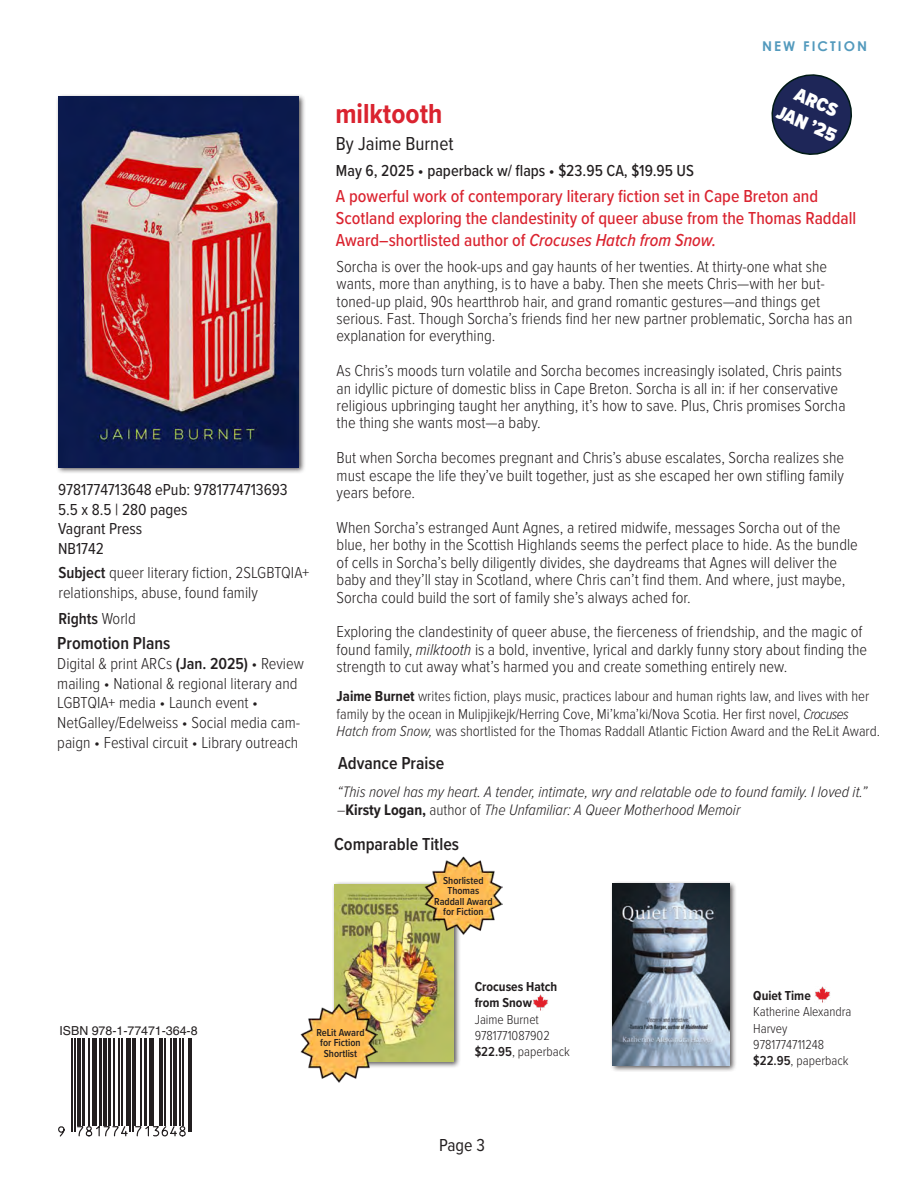
<style>
.page{position:relative;width:924px;height:1194px;background:#fff}
.page>*{position:absolute;margin:0;border:0;box-sizing:border-box;transform-origin:0 0}
.t1{font:700 28.5px "Proxima Nova Cond";color:#da232f}
.t2{font:19.5px "Proxima Nova Cond";color:#231f20}
.t3{font:900 19.5px "Proxima Nova Cond";color:#fff}
.t4{font:500 18px/21.6px "Proxima Nova Cond";color:#da232f}
.t5{font:600 18px "Proxima Nova Cond";color:#231f20}
.t6{font:18px "Proxima Nova Cond";color:#231f20}
.Description_-_catalo{font:300 16.5px/17.4px "Proxima Nova Cond";color:#231f20}
.t7{font:16.5px "Proxima Nova Cond";color:#231f20}
.t8{font:500 16.5px "Proxima Nova Cond";color:#231f20}
.t9{font:600 16.5px "Proxima Nova Cond";color:#231f20}
.Description_-_catalo-2{font:italic 300 15.75px "Proxima Nova Cond";color:#231f20}
.Description_-_catalo-3{font:300 15px/17.4px "Proxima Nova Cond";color:#231f20}
.t10{font:300 13.5px/16.2px "Proxima Nova Cond";color:#231f20}
.t11{font:700 13.5px "Proxima Nova Cond";color:#231f20}
.PAGE_TITLE{font:700 13.5px "Century Gothic";letter-spacing:.15em;color:#539abd}
.t12{font:12.3px "Helvetica";color:#231f20}
.Backlist_-_feature_s{font:600 10.5px/10.5px "Proxima Nova Cond";color:#231f20;text-align:center}
.s1{font-weight:600}
.s2{font-weight:300}
.s3{font-style:italic}
.s4{font-weight:700}
.s5{font-weight:700;font-style:normal}
.s6{font-style:normal}
</style>
<div class="page">
<div style="left:55px;top:93px;width:251px;height:382px;background:#231f20;opacity:.75"></div>
<img style="left:58px;top:96px;width:241px;height:371px">
<hr style="left:72px;top:1038px;width:1px;height:94px;background:#231f20">
<hr style="left:74px;top:1038px;width:1px;height:94px;background:#231f20">
<hr style="left:77px;top:1038px;width:3px;height:87px;background:#231f20">
<hr style="left:82px;top:1038px;width:2px;height:87px;background:#231f20">
<hr style="left:88px;top:1038px;width:1px;height:87px;background:#231f20">
<hr style="left:92px;top:1038px;width:1px;height:87px;background:#231f20">
<hr style="left:94px;top:1038px;width:3px;height:87px;background:#231f20">
<hr style="left:99px;top:1038px;width:3px;height:87px;background:#231f20">
<hr style="left:103px;top:1038px;width:4px;height:87px;background:#231f20">
<hr style="left:108px;top:1038px;width:3px;height:87px;background:#231f20">
<hr style="left:114px;top:1038px;width:1px;height:87px;background:#231f20">
<hr style="left:119px;top:1038px;width:1px;height:87px;background:#231f20">
<hr style="left:121px;top:1038px;width:1px;height:87px;background:#231f20">
<hr style="left:126px;top:1038px;width:2px;height:87px;background:#231f20">
<hr style="left:130px;top:1038px;width:1px;height:94px;background:#231f20">
<hr style="left:132px;top:1038px;width:2px;height:94px;background:#231f20">
<hr style="left:135px;top:1038px;width:1px;height:87px;background:#231f20">
<hr style="left:140px;top:1038px;width:1px;height:87px;background:#231f20">
<hr style="left:144px;top:1038px;width:2px;height:87px;background:#231f20">
<hr style="left:149px;top:1038px;width:2px;height:87px;background:#231f20">
<hr style="left:153px;top:1038px;width:1px;height:87px;background:#231f20">
<hr style="left:159px;top:1038px;width:1px;height:87px;background:#231f20">
<hr style="left:161px;top:1038px;width:2px;height:87px;background:#231f20">
<hr style="left:164px;top:1038px;width:1px;height:87px;background:#231f20">
<hr style="left:170px;top:1038px;width:1px;height:87px;background:#231f20">
<hr style="left:173px;top:1038px;width:3px;height:87px;background:#231f20">
<hr style="left:179px;top:1038px;width:1px;height:87px;background:#231f20">
<hr style="left:183px;top:1038px;width:1px;height:87px;background:#231f20">
<hr style="left:188px;top:1038px;width:1px;height:94px;background:#231f20">
<hr style="left:191px;top:1038px;width:1px;height:94px;background:#231f20">
<svg style="left:58px;top:1125px;width:128px;height:12px"></svg>
<div style="left:331px;top:881px;width:130px;height:188px;background:#231f20;opacity:.75"></div>
<img style="left:334px;top:884px;width:120px;height:177px">
<img style="left:533px;top:995px;width:15px;height:16px">
<div style="left:610px;top:880px;width:127px;height:192px;background:#231f20;opacity:.75"></div>
<img style="left:613px;top:883px;width:117px;height:182px">
<img style="left:815px;top:987px;width:15px;height:16px">
<img style="left:300px;top:992px;width:78px;height:91px">
<img style="left:424px;top:856px;width:78px;height:90px">
<svg style="left:771px;top:74px;width:81px;height:81px"></svg>
<p class="t7" style="left:58px;top:477px;width:231px">9781774713648 ePub: 9781774713693</p>
<p class="t7" style="left:58px;top:497px;width:131px">5.5 x 8.5 | 280 pages</p>
<p class="t7" style="left:58px;top:517px;width:86px">Vagrant Press</p>
<p class="t7" style="left:58px;top:537px;width:47px">NB1742</p>
<p class="Description_-_catalo" style="left:58px;top:562px;width:252px;line-height:19.8px"><span class="s1">Subject</span> queer literary fiction, 2SLGBTQIA+ relationships, abuse, found family</p>
<p class="t5" style="left:57px;top:630px;width:115px">Promotion Plans</p>
<p class="Description_-_catalo" style="left:57px;top:652px;width:248px;line-height:19.8px">Digital &amp; print ARCs <span class="s1">(Jan. 2025)</span> • Review mailing • National &amp; regional literary and<br>LGBTQIA+ media • Launch event •</p>
<p class="Description_-_catalo" style="left:57px;top:712px;width:244px;line-height:19.8px">NetGalley/Edelweiss • Social media cam&shy;paign • Festival circuit • Library outreach</p>
<p class="t9" style="left:58px;top:606px;width:79px">Rights <span class="s2">World</span></p>
<p class="t1" style="left:335px;top:93px;width:109px">milktooth</p>
<p class="t2" style="left:336px;top:129px;width:119px">By Jaime Burnet</p>
<p class="t8" style="left:336px;top:158px;width:360px">May 6, 2025 • paperback w/ flaps • $23.95 CA, $19.95 US</p>
<p class="PAGE_TITLE" style="left:762px;top:36px;width:106px">NEW FICTION</p>
<p class="t3" style="left:802px;top:80px;width:46px;rotate:24deg">ARCS</p>
<p class="t3" style="left:784px;top:97px;width:65px;rotate:24deg">JAN ’25</p>
<p class="t4" style="left:336px;top:185px;width:522px">A powerful work of contemporary literary fiction set in Cape Breton and<br>Scotland exploring the clandestinity of queer abuse from the Thomas Raddall<br>Award–shortlisted author of <span class="s3">Crocuses Hatch from Snow.</span></p>
<p class="Description_-_catalo" style="left:337px;top:257px;width:517px">Sorcha is over the hook-ups and gay haunts of her twenties. At thirty-one what she wants, more than anything, is to have a baby. Then she meets Chris—with her but&shy;toned-up plaid, 90s heartthrob hair, and grand romantic gestures—and things get serious. Fast. Though Sorcha’s friends find her new partner problematic, Sorcha has an explanation for everything.</p>
<p class="Description_-_catalo" style="left:337px;top:361px;width:511px">As Chris’s moods turn volatile and Sorcha becomes increasingly isolated, Chris paints an idyllic picture of domestic bliss in Cape Breton. Sorcha is all in: if her conservative religious upbringing taught her anything, it’s how to save. Plus, Chris promises Sorcha the thing she wants most—a baby.</p>
<p class="Description_-_catalo" style="left:337px;top:448px;width:509px;text-align:justify">But when Sorcha becomes pregnant and Chris’s abuse escalates, Sorcha realizes she must escape the life they’ve built together, just as she escaped her own stifling family years before.</p>
<p class="Description_-_catalo" style="left:337px;top:518px;width:523px">When Sorcha’s estranged Aunt Agnes, a retired midwife, messages Sorcha out of the blue, her bothy in the Scottish Highlands seems the perfect place to hide. As the bundle of cells in Sorcha’s belly diligently divides, she daydreams that Agnes will deliver the baby and they’ll stay in Scotland, where Chris can’t find them. And where, just maybe, Sorcha could build the sort of family she’s always ached for.</p>
<p class="Description_-_catalo" style="left:337px;top:622px;width:532px">Exploring the clandestinity of queer abuse, the fierceness of friendship, and the magic of found family, <span class="s3">milktooth</span> is a bold, inventive, lyrical and darkly funny story about finding the strength to cut away what’s harmed you and create something entirely new.</p>
<p class="Description_-_catalo-3" style="left:337px;top:687px;width:534px"><span class="s4">Jaime Burnet</span> writes fiction, plays music, practices labour and human rights law, and lives with her family by the ocean in Mulipjikejk/Herring Cove, Mi’kma’ki/Nova Scotia. Her first novel, <span class="s3">Crocuses</span></p>
<p class="Description_-_catalo-3" style="left:337px;top:722px;width:545px"><span class="s3">Hatch from Snow,</span> was shortlisted for the Thomas Raddall Atlantic Fiction Award and the ReLit Award.</p>
<p class="t5" style="left:338px;top:750px;width:108px">Advance Praise</p>
<p class="Description_-_catalo-2" style="left:337px;top:780px;width:532px">“This novel has my heart. A tender, intimate, wry and relatable ode to found family. I loved it.”</p>
<p class="Description_-_catalo-2" style="left:337px;top:798px;width:405px">–<span class="s5">Kirsty Logan,</span> <span class="s6">author of</span> The Unfamiliar: A Queer Motherhood Memoir</p>
<p class="t5" style="left:334px;top:831px;width:127px">Comparable Titles</p>
<p class="Backlist_-_feature_s" style="left:443px;top:875px;width:42px">Shorlisted</p>
<p class="Backlist_-_feature_s" style="left:434px;top:885px;width:60px">Thomas<br>Raddall Award for Fiction</p>
<p class="t12" style="left:59px;top:1023px;width:140px">ISBN 978-1-77471-364-8</p>
<p class="Backlist_-_feature_s" style="left:316px;top:1027px;width:50px">ReLit Award</p>
<p class="Backlist_-_feature_s" style="left:320px;top:1037px;width:42px">for Fiction<br>Shortlist</p>
<p class="t11" style="left:475px;top:977px;width:84px">Crocuses Hatch</p>
<p class="t11" style="left:475px;top:993px;width:59px">from Snow</p>
<p class="t10" style="left:475px;top:1010px;width:66px">Jaime Burnet</p>
<p class="t10" style="left:475px;top:1027px;width:77px">9781771087902</p>
<p class="t10" style="left:475px;top:1043px;width:97px"><span class="s1">$22.95</span>, paperback</p>
<p class="t11" style="left:753px;top:986px;width:59px">Quiet Time</p>
<p class="t10" style="left:753px;top:1003px;width:100px">Katherine Alexandra<br>Harvey</p>
<p class="t10" style="left:753px;top:1036px;width:72px">9781774711248</p>
<p class="t10" style="left:753px;top:1052px;width:97px"><span class="s1">$22.95</span>, paperback</p>
<p class="t6" style="left:439px;top:1132px;width:47px">Page 3</p>
</div>
